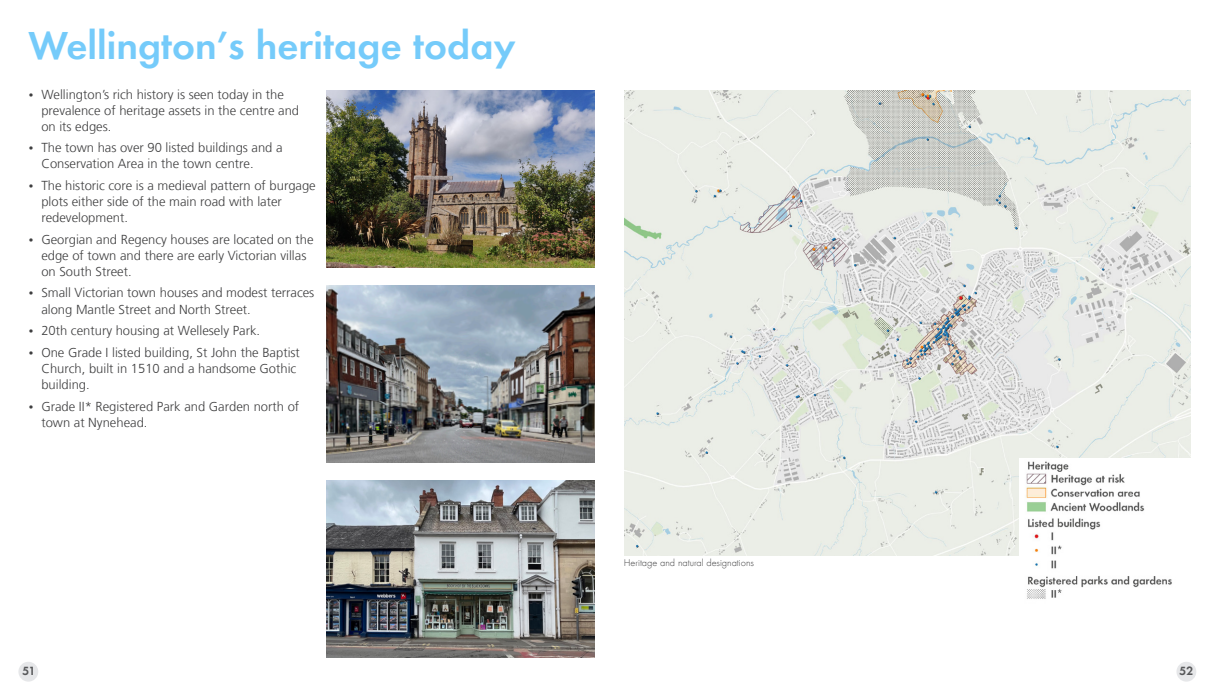
<style>
.page{position:relative;width:1219px;height:686px;background:#fff}
.page>*{position:absolute;margin:0;border:0;box-sizing:border-box;transform-origin:0 0}
.A3_-_SECTION_HEADING{font:700 36px "Allies Morrison Futura ND";color:#75cbfa}
.t1{font:300 13px/16px "Frutiger LT";color:#3e3e3f}
.t2{font:700 11px "Allies Morrison Futura ND";color:#57585a}
.C2_-_PHOTO_CAPTIONS{font:9px "Allies Morrison Futura ND";color:#3e3e3f}
.s1{font-family:"Allies Morrison Serifa ND";font-weight:400;font-size:11px}
</style>
<div class="page">
<div style="left:1176px;top:661px;width:20px;height:20px;background:#e6e7e9;border-radius:50%"></div>
<div style="left:18px;top:661px;width:20px;height:20px;background:#e6e7e9;border-radius:50%"></div>
<img style="left:625px;top:90px;width:566px;height:465px">
<img style="left:1019px;top:458px;width:172px;height:141px">
<img style="left:326px;top:91px;width:269px;height:176px">
<img style="left:326px;top:285px;width:269px;height:177px">
<img style="left:326px;top:480px;width:269px;height:177px">
<p class="A3_-_SECTION_HEADING" style="left:28px;top:21px;width:489px">Wellington’s heritage today</p>
<p class="t1" style="left:41px;top:86px;width:259px;text-indent:-14px"><span class="s1">•</span> Wellington’s rich history is seen today in the prevalence of heritage assets in the centre and on its edges.</p>
<p class="t1" style="left:41px;top:140px;width:243px;text-indent:-14px"><span class="s1">•</span> The town has over 90 listed buildings and a<br>Conservation Area in the town centre.</p>
<p class="t1" style="left:41px;top:178px;width:276px;text-indent:-14px"><span class="s1">•</span> The historic core is a medieval pattern of burgage plots either side of the main road with later redevelopment.</p>
<p class="t1" style="left:41px;top:231px;width:274px;text-indent:-14px"><span class="s1">•</span> Georgian and Regency houses are located on the edge of town and there are early Victorian villas on South Street.</p>
<p class="t1" style="left:41px;top:285px;width:275px;text-indent:-14px"><span class="s1">•</span> Small Victorian town houses and modest terraces along Mantle Street and North Street.</p>
<p class="t1" style="left:27px;top:323px;width:235px"><span class="s1">•</span> 20th century housing at Wellesely Park.</p>
<p class="t1" style="left:41px;top:344px;width:260px;text-indent:-14px"><span class="s1">•</span> One Grade I listed building, St John the Baptist<br>Church, built in 1510 and a handsome Gothic building.</p>
<p class="t1" style="left:41px;top:398px;width:259px;text-indent:-14px"><span class="s1">•</span> Grade II* Registered Park and Garden north of town at Nynehead.</p>
<p class="C2_-_PHOTO_CAPTIONS" style="left:624px;top:557px;width:132px">Heritage and natural designations</p>
<p class="t2" style="left:23px;top:663px;width:14px">51</p>
<p class="t2" style="left:1180px;top:663px;width:15px">52</p>
</div>
